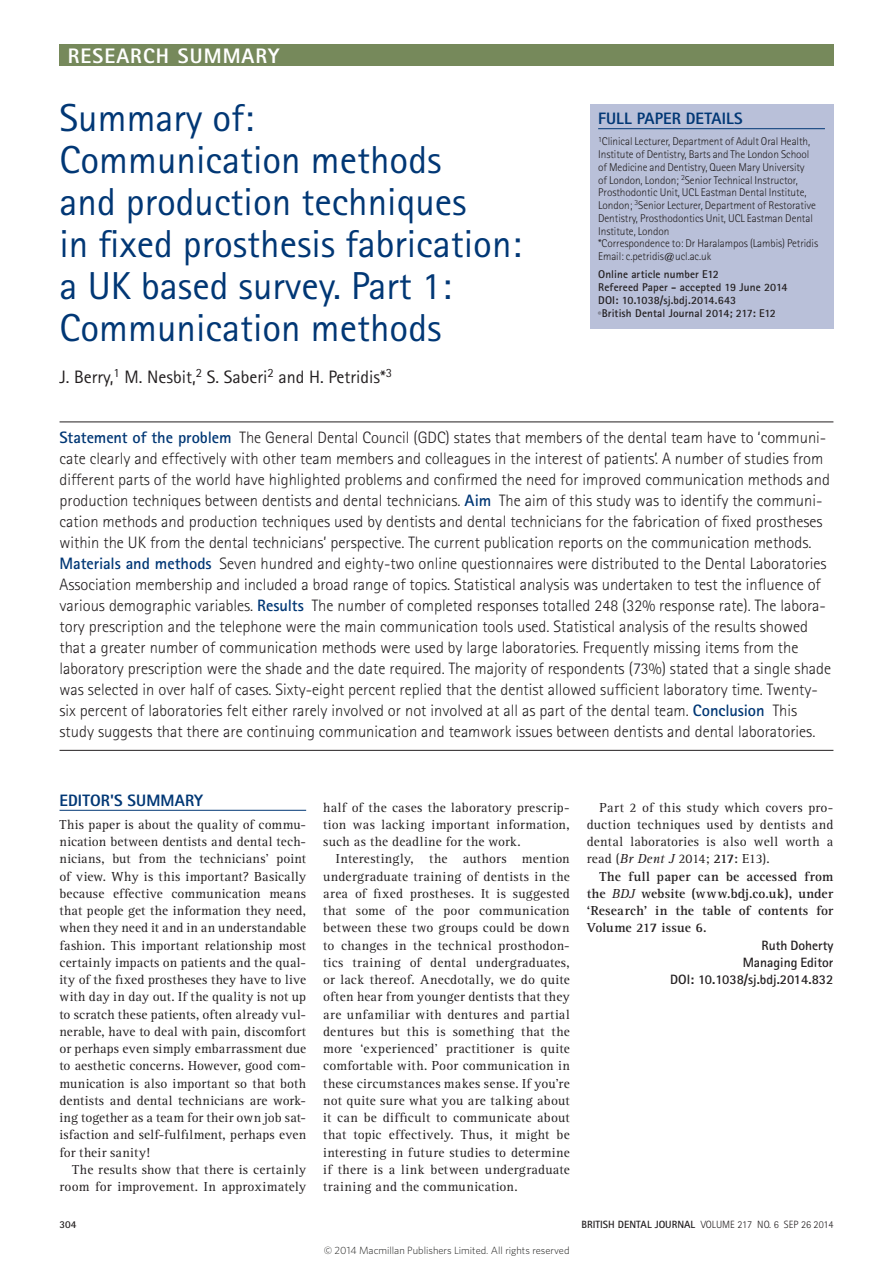
<style>
.page{position:relative;width:893px;height:1263px;background:#fff}
.page>*{position:absolute;margin:0;border:0;box-sizing:border-box;transform-origin:0 0}
._1_BDJ_practice_head{font:39px/42px "Rotis Sans Serif Std";color:#013775}
.t1{font:800 21px "Rotis Sans Serif Std";letter-spacing:.05em;color:#fff}
.author{font:18px "Rotis Sans Serif Std";color:#231f20}
.abstract{font:300 16.5px/21px "Rotis Sans Serif Std";color:#231f20}
._1_BDJ_crosshead_1{font:800 16.5px "Rotis Sans Serif Std";color:#013775}
._1_BDJ_body{font:13.5px/17.2px "Rotis Serif Std";letter-spacing:.02em;color:#231f20;text-align:justify}
._1_BDJ_body-2{font:700 13.5px/17.2px "Rotis Serif Std";letter-spacing:.015em;color:#231f20;text-align:justify}
._2_BDJ_references{font:700 13.5px "Rotis Sans Serif Std";color:#231f20}
._2_BDJ_commentary_bo{font:700 13.5px/17.2px "Rotis Sans Serif Std";color:#231f20;text-align:right}
.author_biog{font:300 11.25px/12.8px "Rotis Sans Serif Std";letter-spacing:-.005em;color:#231f20}
.article_details{font:700 11.25px/13.2px "Rotis Sans Serif Std";letter-spacing:.01em;color:#231f20}
.t2{font:300 10.5px "Whitney";color:#1d1d1b}
.t3{font:300 10.5px "Rotis Sans Serif Std";color:#231f20}
.t4{font:700 10.5px "Rotis Sans Serif Std";color:#231f20}
.s1{font-weight:400;font-size:6.3px}
.s2{font-weight:700;color:#013775}
.s3{font-style:italic}
.s4{font-weight:700}
.s5{font-weight:400;font-style:italic}
</style>
<div class="page">
<hr style="left:60px;top:810px;width:246px;height:1px;background:#013775">
<div style="left:590px;top:104px;width:243px;height:224px;background:#b9c0d9"></div>
<hr style="left:598px;top:128px;width:227px;height:1px;background:#013775">
<hr style="left:60px;top:422px;width:773px;height:1px;background:#231f20">
<hr style="left:60px;top:750px;width:773px;height:1px;background:#231f20">
<div style="left:59px;top:45px;width:774px;height:21px;background:#76895b"></div>
<p class="t1" style="left:68px;top:42px;width:213px">RESEARCH SUMMARY</p>
<p class="_1_BDJ_practice_head" style="left:60px;top:97px;width:464px">Summary of:<br>Communication methods<br>and production techniques<br>in fixed prosthesis fabrication: a UK based survey. Part 1:<br>Communication methods</p>
<p class="author" style="left:60px;top:367px;width:334px">J. Berry,<sup>1</sup> M. Nesbit,<sup>2</sup> S. Saberi<sup>2</sup> and H. Petridis*<sup>3</sup></p>
<p class="_1_BDJ_crosshead_1" style="left:598px;top:108px;width:146px">FULL PAPER DETAILS</p>
<p class="author_biog" style="left:598px;top:135px;width:222px"><sup>1</sup>Clinical Lecturer, Department of Adult Oral Health, Institute of Dentistry, Barts and The London School of Medicine and Dentistry, Queen Mary University<br>of London, London; <sup>2</sup>Senior Technical Instructor, Prosthodontic Unit, UCL Eastman Dental Institute, London; <sup>3</sup>Senior Lecturer, Department of Restorative Dentistry, Prosthodontics Unit, UCL Eastman Dental Institute, London<br>*Correspondence to: Dr Haralampos (Lambis) Petridis Email: c.petridis@ucl.ac.uk</p>
<p class="article_details" style="left:598px;top:267px;width:191px">Online article number E12<br>Refereed Paper - accepted 19 June 2014<br>DOI: 10.1038/sj.bdj.2014.643<br><span class="s1">©</span>British Dental Journal 2014; 217: E12</p>
<p class="abstract" style="left:60px;top:427px;width:773px"><span class="s2">Statement of the problem</span> The General Dental Council (GDC) states that members of the dental team have to ‘communi&shy;cate clearly and effectively with other team members and colleagues in the interest of patients’. A number of studies from different parts of the world have highlighted problems and confirmed the need for improved communication methods and production techniques between dentists and dental technicians. <span class="s2">Aim</span> The aim of this study was to identify the communi&shy;cation methods and production techniques used by dentists and dental technicians for the fabrication of fixed prostheses within the UK from the dental technicians’ perspective. The current publication reports on the communication methods.<br><span class="s2">Materials and methods</span> Seven hundred and eighty-two online questionnaires were distributed to the Dental Laboratories Association membership and included a broad range of topics. Statistical analysis was undertaken to test the influence of various demographic variables. <span class="s2">Results</span> The number of completed responses totalled 248 (32% response rate). The labora&shy;tory prescription and the telephone were the main communication tools used. Statistical analysis of the results showed that a greater number of communication methods were used by large laboratories. Frequently missing items from the laboratory prescription were the shade and the date required. The majority of respondents (73%) stated that a single shade was selected in over half of cases. Sixty-eight percent replied that the dentist allowed sufficient laboratory time. Twenty&shy;six percent of laboratories felt either rarely involved or not involved at all as part of the dental team. <span class="s2">Conclusion</span> This study suggests that there are continuing communication and teamwork issues between dentists and dental laboratories.</p>
<p class="_1_BDJ_crosshead_1" style="left:60px;top:789px;width:145px">EDITOR'S SUMMARY</p>
<p class="_1_BDJ_body" style="left:60px;top:816px;width:248px">This paper is about the quality of commu&shy;nication between dentists and dental tech&shy;nicians, but from the technicians’ point of view. Why is this important? Basically because effective communication means that people get the information they need, when they need it and in an understandable fashion. This important relationship most certainly impacts on patients and the qual&shy;ity of the fixed prostheses they have to live with day in day out. If the quality is not up to scratch these patients, often already vul&shy;nerable, have to deal with pain, discomfort or perhaps even simply embarrassment due to aesthetic concerns. However, good com&shy;munication is also important so that both dentists and dental technicians are work&shy;ing together as a team for their own job sat&shy;isfaction and self-fulfilment, perhaps even for their sanity!</p>
<p class="_1_BDJ_body" style="left:60px;top:1161px;width:248px;text-align:right">The results show that there is certainly room for improvement. In approximately</p>
<p class="_1_BDJ_body" style="left:323px;top:799px;width:248px">half of the cases the laboratory prescrip&shy;tion was lacking important information, such as the deadline for the work.</p>
<p class="_1_BDJ_body" style="left:323px;top:850px;width:248px;text-indent:13px">Interestingly, the authors mention undergraduate training of dentists in the area of fixed prostheses. It is suggested that some of the poor communication between these two groups could be down to changes in the technical prosthodon&shy;tics training of dental undergraduates, or lack thereof. Anecdotally, we do quite often hear from younger dentists that they are unfamiliar with dentures and partial dentures but this is something that the more ‘experienced’ practitioner is quite comfortable with. Poor communication in these circumstances makes sense. If you’re not quite sure what you are talking about it can be difficult to communicate about that topic effectively. Thus, it might be interesting in future studies to determine if there is a link between undergraduate training and the communication.</p>
<p class="_1_BDJ_body" style="left:587px;top:799px;width:248px;text-indent:13px">Part 2 of this study which covers pro&shy;duction techniques used by dentists and dental laboratories is also well worth a read (<span class="s3">Br Dent J</span> 2014; <span class="s4">217:</span> E13).</p>
<p class="_1_BDJ_body-2" style="left:587px;top:868px;width:248px;text-indent:13px">The full paper can be accessed from the <span class="s5">BDJ</span> website (www.bdj.co.uk), under ‘Research’ in the table of contents for Volume 217 issue 6.</p>
<p class="_2_BDJ_commentary_bo" style="left:743px;top:936px;width:92px">Ruth Doherty<br>Managing Editor</p>
<p class="_2_BDJ_references" style="left:670px;top:971px;width:165px">DOI: 10.1038/sj.bdj.2014.832</p>
<p class="t4" style="left:60px;top:1217px;width:18px">304</p>
<p class="t3" style="left:581px;top:1218px;width:253px"><span class="s4">BRITISH DENTAL JOURNAL</span> VOLUME 217 NO. 6 SEP 26 2014</p>
<p class="t2" style="left:324px;top:1243px;width:247px">© 2014 Macmillan Publishers Limited. All rights reserved</p>
</div>
